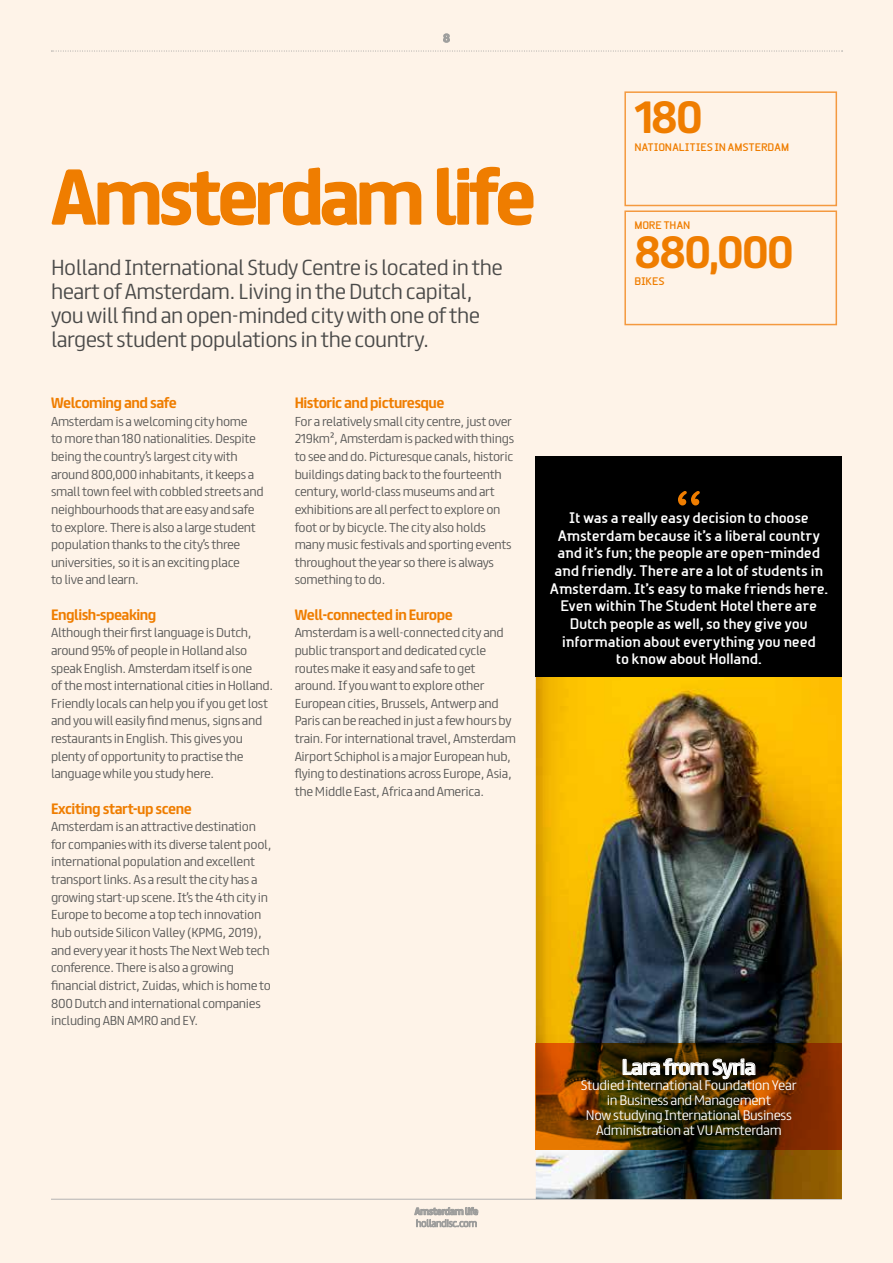
<style>
.page{position:relative;width:893px;height:1263px;background:#fef3e8}
.page>*{position:absolute;margin:0;border:0;box-sizing:border-box;transform-origin:0 0}
.t1{font:700 69px "FS Truman";letter-spacing:-.055em;color:#ef7d00}
.t2{font:700 40.5px "FS Truman";letter-spacing:-.05em;color:#ef7d00}
.t3{font:300 19.5px/24px "FS Truman";letter-spacing:-.025em;color:#4a4a49}
.t4{font:700 19.5px "FS Truman";letter-spacing:-.035em;color:#fff}
.t5{font:700 14.7px/17.5px "Beta Semi";letter-spacing:-.02em;color:#fff;text-align:center}
.t6{font:700 13.5px "FS Truman";letter-spacing:-.035em;color:#ef7d00}
.t7{font:300 12.3px/15px "FS Truman";letter-spacing:-.025em;color:#fff;text-align:center}
.t8{font:300 11.7px/17.5px "FS Truman";letter-spacing:-.025em;color:#575756}
.t9{font:700 10.5px "Beta Semi";letter-spacing:-.015em;color:#ef7d00}
.t10{font:700 10.5px "FS Truman";color:#9d9d9c}
.t11{font:700 9px "FS Truman";letter-spacing:-.045em;color:#9d9d9c}
</style>
<div class="page">
<svg style="left:443px;top:34px;width:7px;height:9px"></svg>
<svg style="left:51px;top:51px;width:792px;height:1px"></svg>
<svg style="left:414px;top:1207px;width:65px;height:20px"></svg>
<hr style="left:51px;top:1199px;width:791px;height:1px;background:#b3b2b2">
<svg style="left:51px;top:168px;width:371px;height:58px"></svg>
<svg style="left:436px;top:166px;width:98px;height:60px"></svg>
<img style="left:536px;top:677px;width:306px;height:522px">
<svg style="left:536px;top:1044px;width:306px;height:106px;background:#5e2f00"></svg>
<svg style="left:622px;top:1056px;width:134px;height:26px;background:#4d4533"></svg>
<div style="left:536px;top:457px;width:306px;height:220px;background:#000"></div>
<svg style="left:678px;top:491px;width:22px;height:14px"></svg>
<svg style="left:624px;top:91px;width:214px;height:235px"></svg>
<p class="t10" style="left:443px;top:29px;width:8px">8</p>
<h1 class="t1" style="left:51px;top:137px;width:487px">Amsterdam life</h1>
<h3 class="t3" style="left:51px;top:253px;width:453px">Holland International Study Centre is located in the heart of Amsterdam. Living in the Dutch capital, you will find an open-minded city with one of the largest student populations in the country.</h3>
<h2 class="t2" style="left:634px;top:82px;width:70px">180</h2>
<p class="t9" style="left:634px;top:141px;width:156px">NATIONALITIES IN AMSTERDAM</p>
<p class="t9" style="left:634px;top:219px;width:58px">MORE THAN</p>
<h2 class="t2" style="left:634px;top:217px;width:161px">880,000</h2>
<p class="t9" style="left:634px;top:275px;width:32px">BIKES</p>
<p class="t6" style="left:51px;top:391px;width:127px">Welcoming and safe</p>
<p class="t8" style="left:51px;top:411px;width:214px">Amsterdam is a welcoming city home<br>to more than 180 nationalities. Despite being the country’s largest city with around 800,000 inhabitants, it keeps a small town feel with cobbled streets and neighbourhoods that are easy and safe to explore. There is also a large student population thanks to the city’s three universities, so it is an exciting place<br>to live and learn.</p>
<p class="t6" style="left:51px;top:603px;width:107px">English-speaking</p>
<p class="t8" style="left:51px;top:623px;width:224px">Although their first language is Dutch, around 95% of people in Holland also speak English. Amsterdam itself is one<br>of the most international cities in Holland.<br>Friendly locals can help you if you get lost and you will easily find menus, signs and restaurants in English. This gives you plenty of opportunity to practise the language while you study here.</p>
<p class="t6" style="left:51px;top:796px;width:142px">Exciting start-up scene</p>
<p class="t8" style="left:51px;top:817px;width:222px">Amsterdam is an attractive destination for companies with its diverse talent pool, international population and excellent transport links. As a result the city has a growing start-up scene. It’s the 4th city in Europe to become a top tech innovation hub outside Silicon Valley (KPMG, 2019), and every year it hosts The Next Web tech conference. There is also a growing financial district, Zuidas, which is home to 800 Dutch and international companies including ABN AMRO and EY.</p>
<p class="t6" style="left:295px;top:391px;width:151px">Historic and picturesque</p>
<p class="t8" style="left:295px;top:411px;width:221px">For a relatively small city centre, just over 219km², Amsterdam is packed with things to see and do. Picturesque canals, historic buildings dating back to the fourteenth century, world-class museums and art exhibitions are all perfect to explore on foot or by bicycle. The city also holds many music festivals and sporting events throughout the year so there is always something to do.</p>
<p class="t6" style="left:295px;top:603px;width:160px">Well-connected in Europe</p>
<p class="t8" style="left:295px;top:623px;width:223px">Amsterdam is a well-connected city and public transport and dedicated cycle routes make it easy and safe to get around. If you want to explore other European cities, Brussels, Antwerp and Paris can be reached in just a few hours by train. For international travel, Amsterdam Airport Schiphol is a major European hub, flying to destinations across Europe, Asia, the Middle East, Africa and America.</p>
<p class="t5" style="left:550px;top:509px;width:280px">It was a really easy decision to choose Amsterdam because it’s a liberal country and it’s fun; the people are open-minded and friendly. There are a lot of students in Amsterdam. It’s easy to make friends here.<br>Even within The Student Hotel there are Dutch people as well, so they give you information about everything you need<br>to know about Holland.</p>
<h3 class="t4" style="left:622px;top:1050px;width:136px">Lara from Syria</h3>
<p class="t7" style="left:581px;top:1076px;width:217px">Studied International Foundation Year in Business and Management<br>Now studying International Business Administration at VU Amsterdam</p>
<p class="t11" style="left:415px;top:1203px;width:65px">Amsterdam life</p>
</div>
